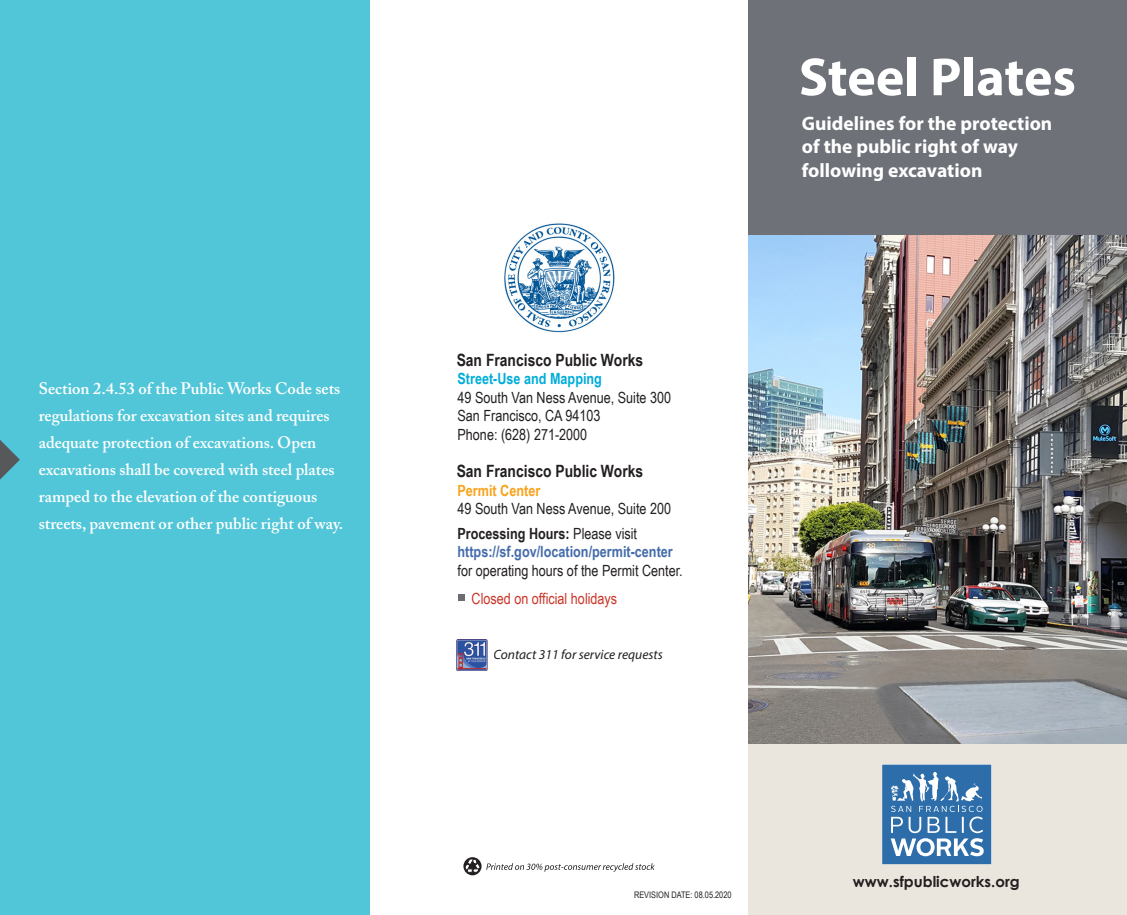
<style>
.page{position:relative;width:1127px;height:915px;background:#fff}
.page>*{position:absolute;margin:0;border:0;box-sizing:border-box;transform-origin:0 0}
.t1{font:700 54px "Myriad Pro";color:#fff}
.t2{font:700 19.5px "Myriad Pro";color:#fff}
.t3{font:700 16.95px "Arial Narrow";color:#231f20}
.t4{font:600 16.5px/27px "Adobe Caslon Pro";color:#fff}
.t5{font:15.45px/18.5px "Arial Narrow";color:#231f20}
.t6{font:15.45px "Arial Narrow";color:#cc3427}
.t7{font:700 15px "Century Gothic";color:#231f20}
.t8{font:italic 13.5px "Myriad Pro";color:#231f20}
.t9{font:9px "Arial Narrow";color:#231f20}
.s1{font-weight:700;color:#00add9}
.s2{font-weight:700;color:#f9a21c}
.s3{font-weight:700}
.s4{font-weight:700;color:#446caa}
</style>
<div class="page">
<img style="left:748px;top:234px;width:379px;height:510px">
<div style="left:748px;top:0;width:379px;height:234px;background:#6e7178"></div>
<div style="left:0;top:0;width:370px;height:914px;background:#51c6d8"></div>
<svg style="left:0;top:440px;width:20px;height:39px"></svg>
<div style="left:748px;top:744px;width:379px;height:170px;background:#ebe6dd"></div>
<svg style="left:882px;top:764px;width:109px;height:99px;background:#578aba"></svg>
<svg style="left:463px;top:856px;width:18px;height:19px"></svg>
<svg style="left:464px;top:858px;width:16px;height:15px"></svg>
<svg style="left:486px;top:863px;width:169px;height:8px"></svg>
<img style="left:504px;top:223px;width:111px;height:110px">
<img style="left:456px;top:639px;width:32px;height:31px">
<div style="left:458px;top:594px;width:7px;height:6px;background:#6c6d70"></div>
<p class="t4" style="left:39px;top:375px;width:306px">Section 2.4.53 of the Public Works Code sets regulations for excavation sites and requires adequate protection of excavations. Open excavations shall be covered with steel plates ramped to the elevation of the contiguous streets, pavement or other public right of way.</p>
<p class="t3" style="left:457px;top:347px;width:188px">San Francisco Public Works</p>
<p class="t5" style="left:457px;top:369px;width:215px"><span class="s1">Street-Use and Mapping<br></span>49 South Van Ness Avenue, Suite 300<br>San Francisco, CA 94103<br>Phone: (628) 271-2000</p>
<p class="t3" style="left:457px;top:458px;width:188px">San Francisco Public Works</p>
<p class="t5" style="left:457px;top:480px;width:215px"><span class="s2">Permit Center<br></span>49 South Van Ness Avenue, Suite 200</p>
<p class="t5" style="left:457px;top:523px;width:227px"><span class="s3">Processing Hours:</span> Please visit <span class="s4">https://sf.gov/location/permit-center </span>for operating hours of the Permit Center.</p>
<p class="t6" style="left:471px;top:586px;width:147px">Closed on official holidays</p>
<p class="t8" style="left:493px;top:645px;width:171px">Contact 311 for service requests</p>
<p class="t1" style="left:799px;top:42px;width:279px">Steel Plates</p>
<p class="t2" style="left:802px;top:111px;width:252px">Guidelines for the protection</p>
<p class="t2" style="left:802px;top:134px;width:218px">of the public right of way</p>
<p class="t2" style="left:802px;top:157px;width:182px">following excavation</p>
<p class="t9" style="left:634px;top:887px;width:99px">REVISION DATE: 08.05.2020</p>
<p class="t7" style="left:853px;top:869px;width:168px">www.sfpublicworks.org</p>
</div>
